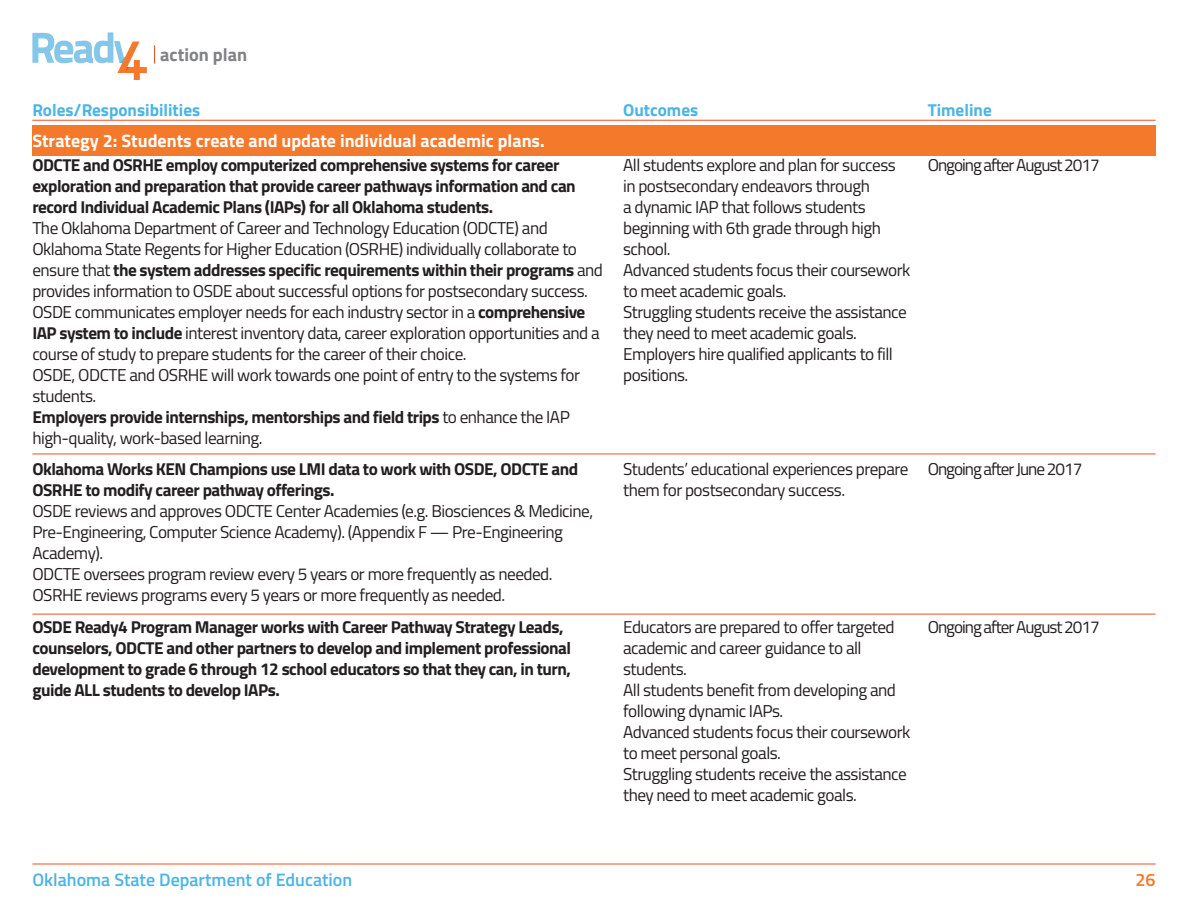
<style>
.page{position:relative;width:1188px;height:918px;background:#fff}
.page>*{position:absolute;margin:0;border:0;box-sizing:border-box;transform-origin:0 0}
.t1{font:700 18.3px "Titillium";color:#808285}
.t2{font:700 18px "Titillium";color:#fff}
.t3{font:600 18px "Titillium";color:#4cb4e5}
.t4{font:600 18px "Titillium";color:#f4792a}
.t5{font:17.25px/21px "Titillium";letter-spacing:-.03em;color:#231f20}
.t6{font:700 17.25px/21px "Titillium";letter-spacing:-.03em;color:#231f20}
.t7{font:17.25px "Titillium";letter-spacing:-.06em;color:#231f20}
.t8{font:700 17.25px "Titillium";color:#4cb4e5}
.s1{font-weight:700}
.s2{font-weight:400}
</style>
<div class="page">
<hr style="left:32px;top:864px;width:1124px;height:1px;background:#f05023">
<svg style="left:154px;top:45px;width:1px;height:19px"></svg>
<svg style="left:32px;top:32px;width:115px;height:48px"></svg>
<hr style="left:32px;top:120px;width:1124px;height:1px;background:#f05023">
<div style="left:32px;top:125px;width:1124px;height:30px;background:#f4792a"></div>
<hr style="left:32px;top:454px;width:1124px;height:1px;background:#f05023">
<hr style="left:32px;top:614px;width:1124px;height:1px;background:#f05023">
<p class="t1" style="left:160px;top:41px;width:88px">action plan</p>
<p class="t8" style="left:32px;top:97px;width:169px">Roles/Responsibilities</p>
<p class="t8" style="left:928px;top:97px;width:66px">Timeline</p>
<p class="t7" style="left:928px;top:153px;width:174px">Ongoing after August 2017</p>
<p class="t8" style="left:623px;top:97px;width:77px">Outcomes</p>
<p class="t2" style="left:32px;top:127px;width:514px">Strategy 2: Students create and update individual academic plans.</p>
<p class="t5" style="left:623px;top:154px;width:274px">All students explore and plan for success in postsecondary endeavors through<br>a dynamic IAP that follows students beginning with 6th grade through high school.</p>
<p class="t5" style="left:623px;top:259px;width:289px">Advanced students focus their coursework to meet academic goals.</p>
<p class="t5" style="left:623px;top:301px;width:285px">Struggling students receive the assistance they need to meet academic goals.</p>
<p class="t5" style="left:623px;top:343px;width:271px">Employers hire qualified applicants to fill positions.</p>
<p class="t6" style="left:32px;top:154px;width:545px">ODCTE and OSRHE employ computerized comprehensive systems for career exploration and preparation that provide career pathways information and can record Individual Academic Plans (IAPs) for all Oklahoma students.</p>
<p class="t5" style="left:32px;top:217px;width:572px">The Oklahoma Department of Career and Technology Education (ODCTE) and Oklahoma State Regents for Higher Education (OSRHE) individually collaborate to ensure that <span class="s1">the system addresses specific requirements within their programs</span> and provides information to OSDE about successful options for postsecondary success.</p>
<p class="t5" style="left:32px;top:301px;width:569px">OSDE communicates employer needs for each industry sector in a <span class="s1">comprehensive<br>IAP system to include</span> interest inventory data, career exploration opportunities and a course of study to prepare students for the career of their choice.</p>
<p class="t5" style="left:32px;top:364px;width:549px">OSDE, ODCTE and OSRHE will work towards one point of entry to the systems for students.</p>
<p class="t6" style="left:32px;top:406px;width:539px">Employers provide internships, mentorships and field trips <span class="s2">to enhance the IAP high-quality, work-based learning.</span></p>
<p class="t6" style="left:32px;top:457px;width:547px">Oklahoma Works KEN Champions use LMI data to work with OSDE, ODCTE and<br>OSRHE to modify career pathway offerings.</p>
<p class="t5" style="left:32px;top:500px;width:562px">OSDE reviews and approves ODCTE Center Academies (e.g. Biosciences &amp; Medicine,<br>Pre-Engineering, Computer Science Academy). (Appendix F — Pre-Engineering<br>Academy).</p>
<p class="t5" style="left:32px;top:563px;width:522px">ODCTE oversees program review every 5 years or more frequently as needed.</p>
<p class="t5" style="left:32px;top:584px;width:474px">OSRHE reviews programs every 5 years or more frequently as needed.</p>
<p class="t5" style="left:623px;top:458px;width:287px">Students’ educational experiences prepare them for postsecondary success.</p>
<p class="t7" style="left:928px;top:456px;width:156px">Ongoing after June 2017</p>
<p class="t6" style="left:32px;top:615px;width:540px">OSDE Ready4 Program Manager works with Career Pathway Strategy Leads, counselors, ODCTE and other partners to develop and implement professional development to grade 6 through 12 school educators so that they can, in turn, guide ALL students to develop IAPs.</p>
<p class="t5" style="left:623px;top:615px;width:273px">Educators are prepared to offer targeted academic and career guidance to all students.</p>
<p class="t5" style="left:623px;top:678px;width:274px">All students benefit from developing and following dynamic IAPs.</p>
<p class="t5" style="left:623px;top:720px;width:289px">Advanced students focus their coursework to meet personal goals.</p>
<p class="t5" style="left:623px;top:762px;width:285px">Struggling students receive the assistance they need to meet academic goals.</p>
<p class="t7" style="left:928px;top:614px;width:174px">Ongoing after August 2017</p>
<p class="t3" style="left:32px;top:866px;width:321px">Oklahoma State Department of Education</p>
<p class="t4" style="left:1135px;top:866px;width:22px">26</p>
</div>
